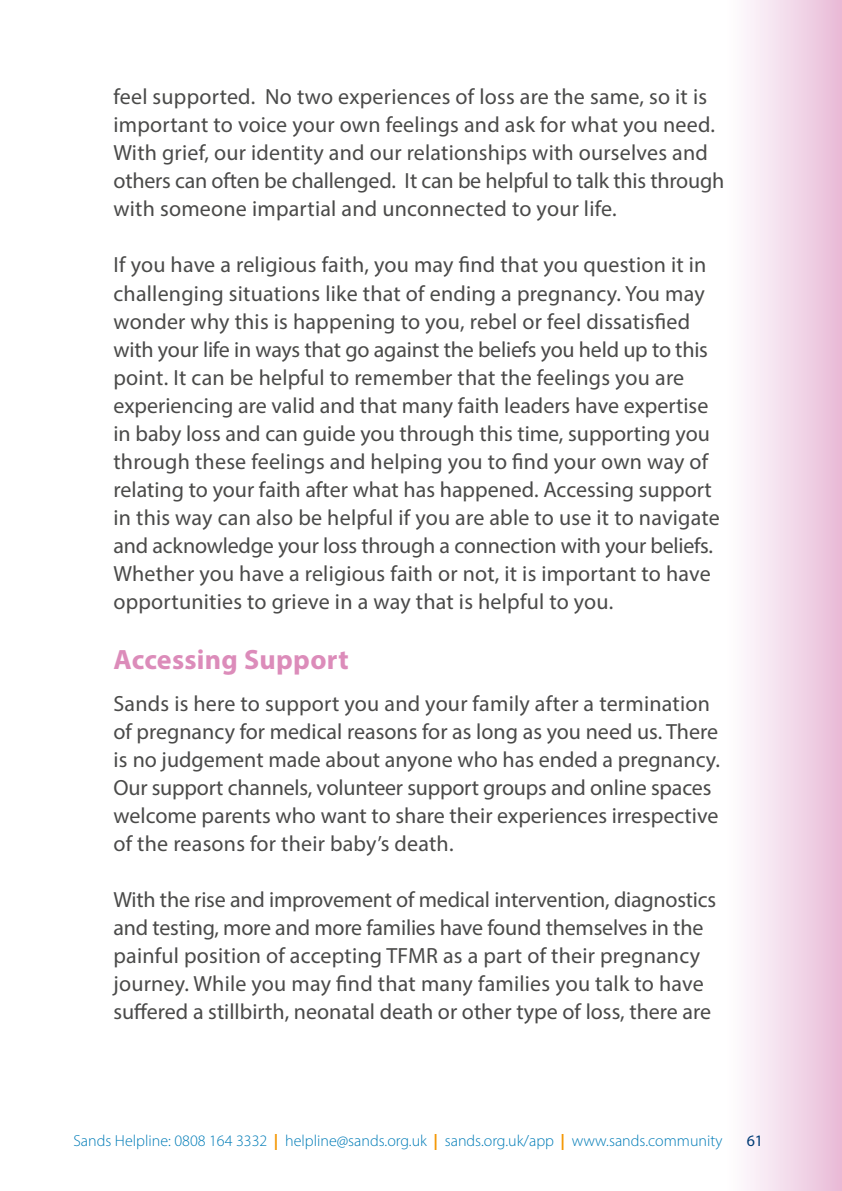
<style>
.page{position:relative;width:842px;height:1191px;background:#fff}
.page>*{position:absolute;margin:0;border:0;box-sizing:border-box;transform-origin:0 0}
.t1{font:700 28px "Myriad Pro";letter-spacing:.01em;color:#dc8cba}
.t2{font:22px/28px "Myriad Pro";color:#4a4a49}
.t3{font:300 16px "Myriad Pro";color:#007cb7}
.t4{font:16px "Myriad Pro";color:#003b75}
.s1{font-weight:700;color:#f49600}
</style>
<div class="page">
<div style="left:722px;top:0;width:119px;height:1191px;background:linear-gradient(to right,#fff,#e9bcd8)"></div>
<p class="t2" style="left:113px;top:83px;width:612px">feel supported. No two experiences of loss are the same, so it is important to voice your own feelings and ask for what you need.<br>With grief, our identity and our relationships with ourselves and others can often be challenged. It can be helpful to talk this through with someone impartial and unconnected to your life.</p>
<p class="t2" style="left:113px;top:251px;width:607px">If you have a religious faith, you may find that you question it in challenging situations like that of ending a pregnancy. You may wonder why this is happening to you, rebel or feel dissatisfied with your life in ways that go against the beliefs you held up to this point. It can be helpful to remember that the feelings you are experiencing are valid and that many faith leaders have expertise in baby loss and can guide you through this time, supporting you through these feelings and helping you to find your own way of relating to your faith after what has happened. Accessing support in this way can also be helpful if you are able to use it to navigate and acknowledge your loss through a connection with your beliefs.<br>Whether you have a religious faith or not, it is important to have opportunities to grieve in a way that is helpful to you.</p>
<p class="t1" style="left:113px;top:641px;width:236px">Accessing Support</p>
<p class="t2" style="left:113px;top:689px;width:608px">Sands is here to support you and your family after a termination of pregnancy for medical reasons for as long as you need us. There is no judgement made about anyone who has ended a pregnancy.<br>Our support channels, volunteer support groups and online spaces welcome parents who want to share their experiences irrespective of the reasons for their baby’s death.</p>
<p class="t2" style="left:113px;top:885px;width:604px">With the rise and improvement of medical intervention, diagnostics and testing, more and more families have found themselves in the painful position of accepting TFMR as a part of their pregnancy journey. While you may find that many families you talk to have suffered a stillbirth, neonatal death or other type of loss, there are</p>
<p class="t3" style="left:73px;top:1130px;width:650px">Sands Helpline: 0808 164 3332 <span class="s1">|</span> helpline@sands.org.uk <span class="s1">|</span> sands.org.uk/app <span class="s1">|</span> www.sands.community</p>
<p class="t4" style="left:746px;top:1130px;width:18px">61</p>
</div>
